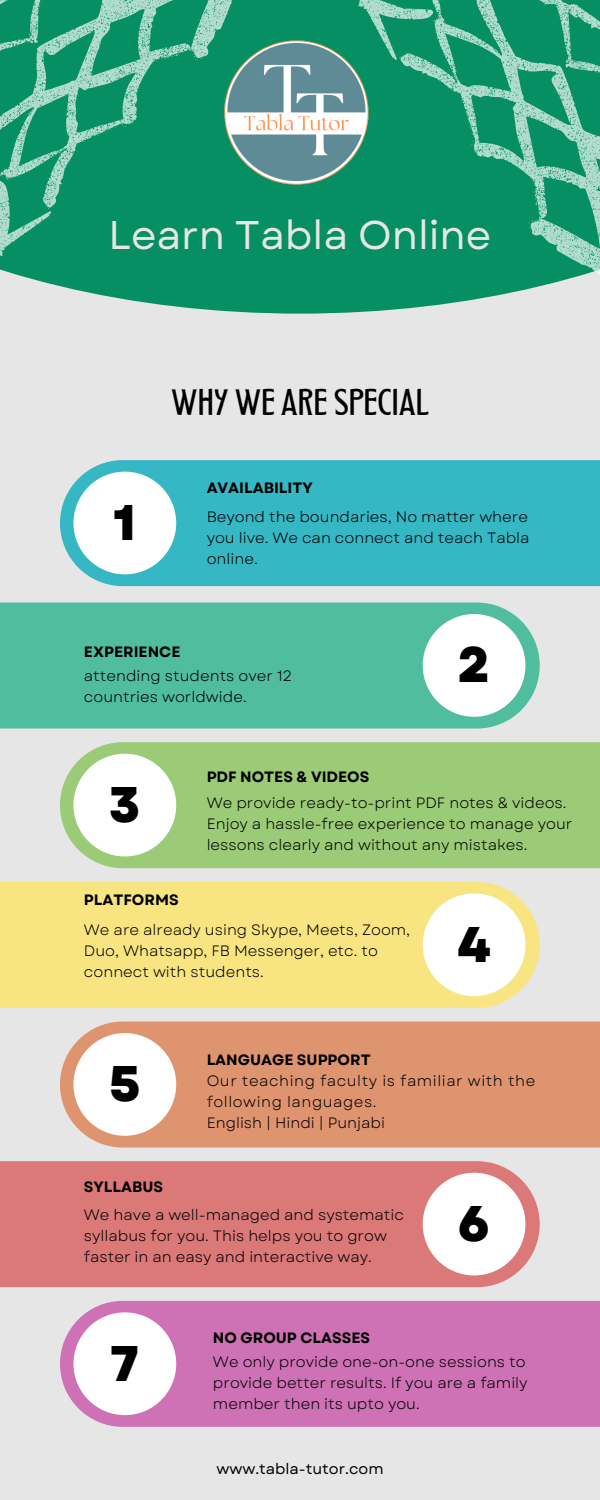
<style>
.page{position:relative;width:600px;height:1500px;background:#e6e6e6}
.page>*{position:absolute;margin:0;border:0;box-sizing:border-box;transform-origin:0 0}
.t1{font:800 50px "Garet";color:#000}
.t2{font:40px "Garet";color:#e6e6e6}
.t3{font:30px "Montagna LTD";color:#000}
.t4{font:15px/21px "Garet";color:#000}
.t5{font:700 15px "Garet";color:#000}
.t6{font:15px/21px "Garet";letter-spacing:.035em;color:#000}
.t7{font:15px "Garet";color:#000}
</style>
<div class="page">
<div style="left:60px;top:460px;width:540px;height:126px;background:#36b7c4"></div>
<div style="left:0;top:603px;width:540px;height:126px;background:#50bd9f"></div>
<div style="left:60px;top:742px;width:540px;height:126px;background:#9bcb76"></div>
<div style="left:0;top:882px;width:540px;height:126px;background:#f8e582"></div>
<div style="left:60px;top:1022px;width:540px;height:126px;background:#df9470"></div>
<div style="left:0;top:1161px;width:540px;height:126px;background:#db7878"></div>
<div style="left:60px;top:1301px;width:540px;height:126px;background:#cf71b5"></div>
<div style="left:73px;top:472px;width:103px;height:102px;background:#fff;border-radius:50%"></div>
<div style="left:423px;top:614px;width:102px;height:103px;background:#fff;border-radius:50%"></div>
<div style="left:423px;top:893px;width:102px;height:103px;background:#fff;border-radius:50%"></div>
<div style="left:73px;top:754px;width:103px;height:102px;background:#fff;border-radius:50%"></div>
<div style="left:73px;top:1033px;width:103px;height:103px;background:#fff;border-radius:50%"></div>
<div style="left:73px;top:1312px;width:103px;height:103px;background:#fff;border-radius:50%"></div>
<div style="left:423px;top:1173px;width:102px;height:102px;background:#fff;border-radius:50%"></div>
<svg style="left:0;top:0;width:353px;height:314px;fill:#068f62"></svg>
<svg style="left:0;top:0;width:285px;height:264px;background:#1f9a71"></svg>
<svg style="left:0;top:167px;width:54px;height:99px;background:#2ea07b"></svg>
<svg style="left:353px;top:0;width:247px;height:313px;background:#2fa07b"></svg>
<svg style="left:350px;top:0;width:95px;height:62px;background:#36a480"></svg>
<img style="left:194px;top:6px;width:212px;height:212px">
<h2 class="t2" style="left:109px;top:206px;width:384px">Learn Tabla Online</h2>
<h3 class="t3" style="left:171px;top:389px;width:259px">WHY WE ARE SPECIAL</h3>
<h1 class="t1" style="left:114px;top:486px;width:24px">1</h1>
<p class="t5" style="left:207px;top:477px;width:108px">AVAILABILITY</p>
<p class="t4" style="left:207px;top:506px;width:324px;text-align:justify">Beyond the boundaries, No matter where you live. We can connect and teach Tabla online.</p>
<p class="t5" style="left:84px;top:641px;width:98px">EXPERIENCE</p>
<p class="t4" style="left:84px;top:665px;width:210px">attending students over 12 countries worldwide.</p>
<p class="t5" style="left:207px;top:766px;width:164px">PDF NOTES &amp; VIDEOS</p>
<h1 class="t1" style="left:458px;top:629px;width:34px">2</h1>
<h1 class="t1" style="left:109px;top:768px;width:33px">3</h1>
<p class="t5" style="left:84px;top:889px;width:96px">PLATFORMS</p>
<p class="t4" style="left:207px;top:792px;width:367px">We provide ready-to-print PDF notes &amp; videos.<br>Enjoy a hassle-free experience to manage your lessons clearly and without any mistakes.</p>
<p class="t4" style="left:84px;top:920px;width:328px">We are already using Skype, Meets, Zoom,<br>Duo, Whatsapp, FB Messenger, etc. to connect with students.</p>
<h1 class="t1" style="left:457px;top:908px;width:35px">4</h1>
<h1 class="t1" style="left:109px;top:1048px;width:33px">5</h1>
<p class="t5" style="left:84px;top:1176px;width:81px">SYLLABUS</p>
<p class="t5" style="left:207px;top:1049px;width:165px">LANGUAGE SUPPORT</p>
<p class="t6" style="left:207px;top:1070px;width:330px">Our teaching faculty is familiar with the following languages.<br>English | Hindi | Punjabi</p>
<p class="t4" style="left:84px;top:1204px;width:322px">We have a well-managed and systematic syllabus for you. This helps you to grow faster in an easy and interactive way.</p>
<p class="t5" style="left:213px;top:1327px;width:159px">NO GROUP CLASSES</p>
<h1 class="t1" style="left:458px;top:1187px;width:34px">6</h1>
<h1 class="t1" style="left:110px;top:1327px;width:30px">7</h1>
<p class="t4" style="left:213px;top:1351px;width:316px">We only provide one-on-one sessions to provide better results. If you are a family member then its upto you.</p>
<p class="t7" style="left:216px;top:1458px;width:169px">www.tabla-tutor.com</p>
</div>
